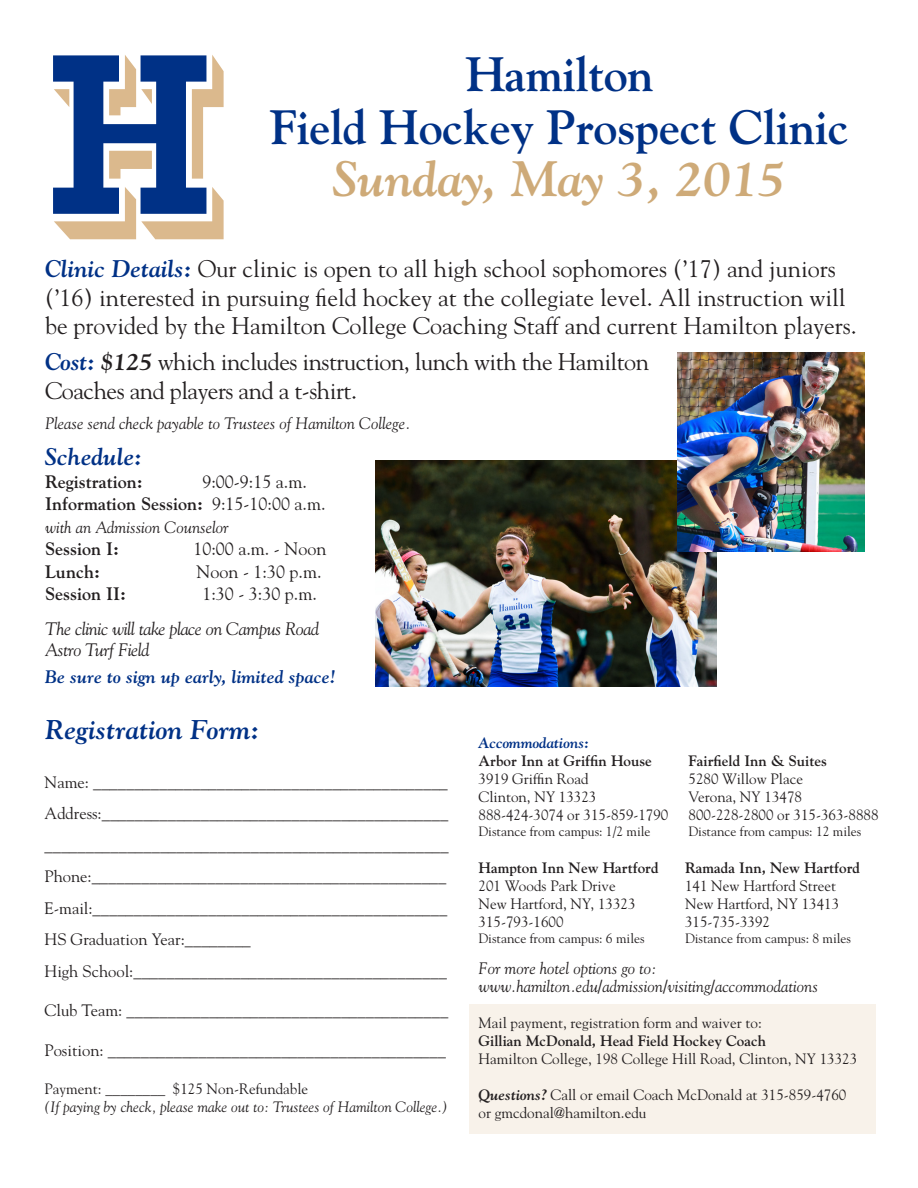
<style>
.page{position:relative;width:918px;height:1188px;background:#fff}
.page>*{position:absolute;margin:0;border:0;box-sizing:border-box;transform-origin:0 0}
.t1{font:italic 700 49.5px "Goudy";color:#ceaa78}
.t2{font:700 48px "Goudy";letter-spacing:-.01em;color:#003186}
.t3{font:italic 700 27px "Goudy";color:#003186}
.t4{font:24px/28.8px "Goudy";color:#231f20}
.t5{font:24px/28.8px "Goudy";letter-spacing:-.02em;color:#231f20}
.t6{font:italic 700 24px "Goudy";color:#003186}
.t7{font:700 18px "Goudy";color:#231f20}
.t8{font:18px "Goudy";color:#231f20}
.t9{font:italic 18px "Goudy";letter-spacing:-.02em;color:#231f20}
.t10{font:italic 700 18px "Goudy";color:#003186}
.t11{font:16.5px "Goudy";color:#231f20}
.t12{font:italic 16.5px "Goudy";color:#231f20}
.t13{font:15px/18px "Goudy";color:#231f20}
.t14{font:italic 15px "Goudy";color:#231f20}
.t15{font:700 15px "Goudy";color:#231f20}
.t16{font:italic 700 15px "Goudy";color:#003186}
.t17{font:13.5px "Goudy";color:#231f20}
.s1{font-weight:700;font-style:italic;color:#003186}
.s2{font-weight:700;font-style:italic}
.s3{font-weight:400}
.s4{font-weight:700}
</style>
<div class="page">
<img style="left:376px;top:461px;width:340px;height:226px">
<img style="left:677px;top:353px;width:187px;height:199px">
<div style="left:469px;top:1004px;width:407px;height:130px;background:#f8f2ea"></div>
<svg style="left:53px;top:55px;width:171px;height:184px"></svg>
<p class="t2" style="left:465px;top:46px;width:190px">Hamilton</p>
<p class="t2" style="left:270px;top:98px;width:581px">Field Hockey Prospect Clinic</p>
<p class="t1" style="left:333px;top:148px;width:454px">Sunday, May 3, 2015</p>
<p class="t4" style="left:45px;top:253px;width:813px"><span class="s1">Clinic Details:</span> Our clinic is open to all high school sophomores (’17) and juniors (’16) interested in pursuing field hockey at the collegiate level. All instruction will be provided by the Hamilton College Coaching Staff and current Hamilton players.</p>
<p class="t5" style="left:45px;top:347px;width:606px"><span class="s1">Cost:</span> <span class="s2">$125</span> which includes instruction, lunch with the Hamilton<br>Coaches and players and a t-shirt.</p>
<p class="t12" style="left:45px;top:413px;width:367px">Please send check payable to Trustees of Hamilton College.</p>
<p class="t6" style="left:45px;top:442px;width:99px">Schedule:</p>
<p class="t7" style="left:45px;top:471px;width:99px">Registration:</p>
<p class="t8" style="left:202px;top:470px;width:106px">9:00-9:15 a.m.</p>
<p class="t7" style="left:45px;top:493px;width:282px">Information Session: <span class="s3">9:15-10:00 a.m.</span></p>
<p class="t12" style="left:45px;top:517px;width:185px">with an Admission Counselor</p>
<p class="t7" style="left:45px;top:538px;width:76px">Session I:</p>
<p class="t8" style="left:193px;top:538px;width:135px">10:00 a.m. - Noon</p>
<p class="t7" style="left:45px;top:561px;width:57px">Lunch:</p>
<p class="t8" style="left:197px;top:560px;width:127px">Noon - 1:30 p.m.</p>
<p class="t7" style="left:45px;top:583px;width:83px">Session II:</p>
<p class="t8" style="left:202px;top:583px;width:116px">1:30 - 3:30 p.m.</p>
<p class="t9" style="left:45px;top:618px;width:275px">The clinic will take place on Campus Road</p>
<p class="t9" style="left:45px;top:639px;width:106px">Astro Turf Field</p>
<p class="t10" style="left:45px;top:666px;width:292px">Be sure to sign up early, limited space!</p>
<p class="t3" style="left:45px;top:713px;width:216px">Registration Form:</p>
<p class="t11" style="left:45px;top:772px;width:405px">Name: ___________________________________________</p>
<p class="t11" style="left:45px;top:803px;width:405px">Address:__________________________________________</p>
<p class="t11" style="left:45px;top:835px;width:406px">_________________________________________________</p>
<p class="t11" style="left:45px;top:866px;width:403px">Phone:___________________________________________</p>
<p class="t11" style="left:45px;top:898px;width:404px">E-mail:___________________________________________</p>
<p class="t11" style="left:45px;top:929px;width:208px">HS Graduation Year:________</p>
<p class="t11" style="left:45px;top:961px;width:404px">High School:______________________________________</p>
<p class="t11" style="left:45px;top:1000px;width:405px">Club Team: _______________________________________</p>
<p class="t11" style="left:45px;top:1040px;width:403px">Position: _________________________________________</p>
<p class="t13" style="left:45px;top:1079px;width:265px">Payment: ________ $125 Non-Refundable</p>
<p class="t14" style="left:45px;top:1098px;width:405px">(If paying by check, please make out to: Trustees of Hamilton College.)</p>
<p class="t16" style="left:479px;top:734px;width:112px">Accommodations:</p>
<p class="t13" style="left:479px;top:751px;width:191px"><span class="s4">Arbor Inn at Griffin House<br></span>3919 Griffin Road<br>Clinton, NY 13323<br>888-424-3074 or 315-859-1790</p>
<p class="t17" style="left:479px;top:823px;width:174px">Distance from campus: 1/2 mile</p>
<p class="t13" style="left:479px;top:858px;width:181px"><span class="s4">Hampton Inn New Hartford<br></span>201 Woods Park Drive<br>New Hartford, NY, 13323<br>315-793-1600</p>
<p class="t17" style="left:479px;top:930px;width:168px">Distance from campus: 6 miles</p>
<p class="t13" style="left:689px;top:751px;width:191px"><span class="s4">Fairfield Inn &amp; Suites<br></span>5280 Willow Place<br>Verona, NY 13478<br>800-228-2800 or 315-363-8888</p>
<p class="t17" style="left:689px;top:823px;width:174px">Distance from campus: 12 miles</p>
<p class="t13" style="left:685px;top:858px;width:176px"><span class="s4">Ramada Inn, New Hartford<br></span>141 New Hartford Street<br>New Hartford, NY 13413<br>315-735-3392</p>
<p class="t17" style="left:685px;top:930px;width:168px">Distance from campus: 8 miles</p>
<p class="t12" style="left:479px;top:959px;width:180px">For more hotel options go to:</p>
<p class="t12" style="left:479px;top:977px;width:341px">www.hamilton.edu/admission/visiting/accommodations</p>
<p class="t13" style="left:479px;top:1014px;width:285px">Mail payment, registration form and waiver to:</p>
<p class="t15" style="left:479px;top:1032px;width:289px">Gillian McDonald, Head Field Hockey Coach</p>
<p class="t13" style="left:479px;top:1050px;width:380px">Hamilton College, 198 College Hill Road, Clinton, NY 13323</p>
<p class="t13" style="left:479px;top:1086px;width:369px"><span class="s2">Questions?</span> Call or email Coach McDonald at 315-859-4760</p>
<p class="t13" style="left:479px;top:1104px;width:169px">or gmcdonal@hamilton.edu</p>
</div>
